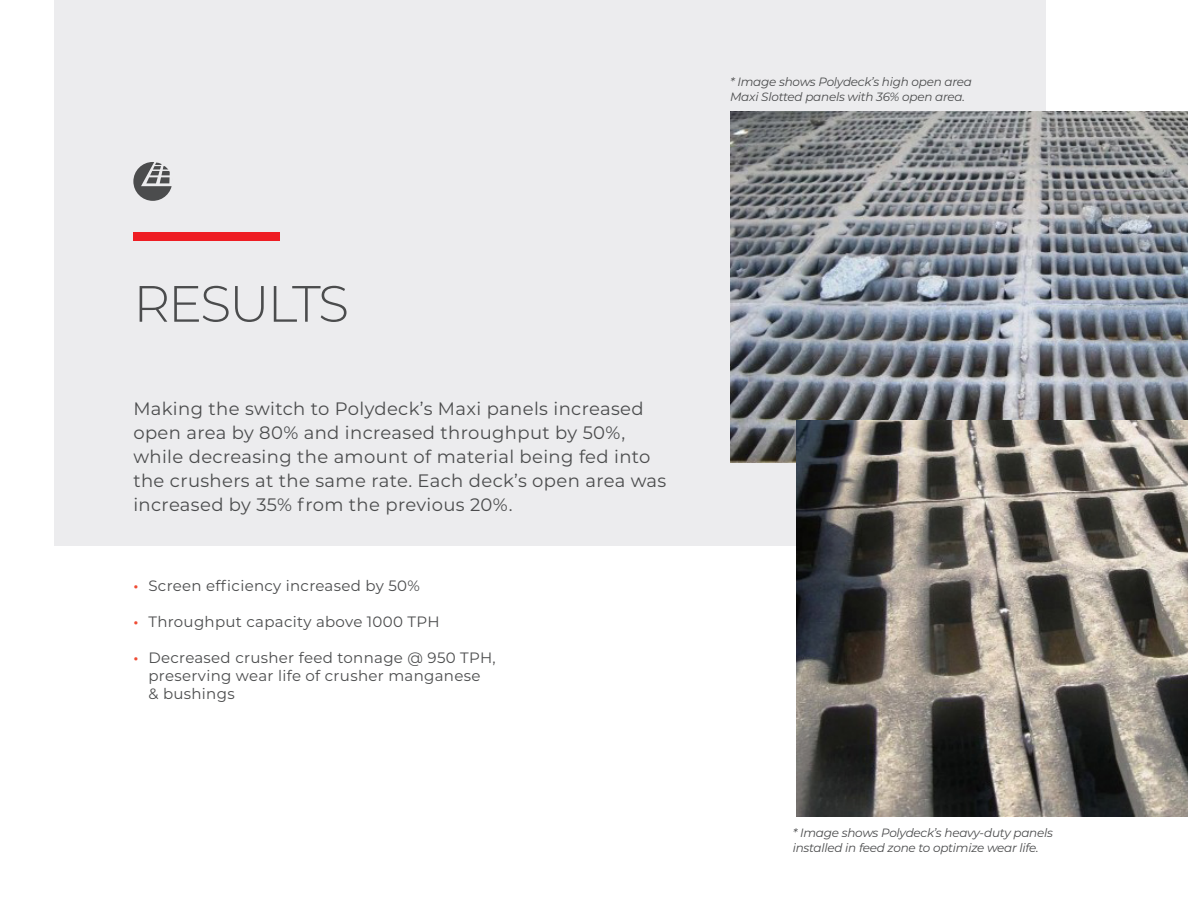
<style>
.page{position:relative;width:1188px;height:918px;background:#fff}
.page>*{position:absolute;margin:0;border:0;box-sizing:border-box;transform-origin:0 0}
._2017_Header{font:300 51px "Montserrat";letter-spacing:-.04em;color:#4b4c4d}
.t1{font:18px/24px "Montserrat";letter-spacing:.02em;color:#4b4c4d}
.t2{font:15px/18px "Montserrat";letter-spacing:.02em;color:#4b4c4d}
.t3{font:600 15px "Montserrat";color:#ef4d35}
.t4{font:italic 12px/15px "Montserrat";letter-spacing:-.02em;color:#4b4c4d}
</style>
<div class="page">
<div style="left:54px;top:0;width:991px;height:545px;background:#ececee"></div>
<div style="left:133px;top:232px;width:147px;height:9px;background:#ee1d23"></div>
<div style="left:133px;top:162px;width:39px;height:39px;background:#4b4c4d;border-radius:50%"></div>
<svg style="left:141px;top:162px;width:31px;height:24px"></svg>
<img style="left:730px;top:111px;width:458px;height:351px">
<img style="left:796px;top:421px;width:392px;height:396px">
<p class="t4" style="left:730px;top:74px;width:243px">* Image shows Polydeck’s high open area</p>
<p class="t4" style="left:730px;top:89px;width:236px">Maxi Slotted panels with 36% open area.</p>
<p class="_2017_Header" style="left:133px;top:269px;width:217px">RESULTS</p>
<p class="t1" style="left:133px;top:396px;width:535px">Making the switch to Polydeck’s Maxi panels increased open area by 80% and increased throughput by 50%, while decreasing the amount of material being fed into the crushers at the same rate. Each deck’s open area was increased by 35% from the previous 20%.</p>
<p class="t3" style="left:133px;top:575px;width:7px">•</p>
<p class="t3" style="left:133px;top:611px;width:7px">•</p>
<p class="t3" style="left:133px;top:647px;width:7px">•</p>
<p class="t2" style="left:148px;top:577px;width:273px">Screen efficiency increased by 50%</p>
<p class="t2" style="left:148px;top:613px;width:293px">Throughput capacity above 1000 TPH</p>
<p class="t2" style="left:148px;top:649px;width:349px">Decreased crusher feed tonnage @ 950 TPH, preserving wear life of crusher manganese</p>
<p class="t2" style="left:148px;top:685px;width:88px">&amp; bushings</p>
<p class="t4" style="left:793px;top:824px;width:262px">* Image shows Polydeck’s heavy-duty panels installed in feed zone to optimize wear life.</p>
</div>
